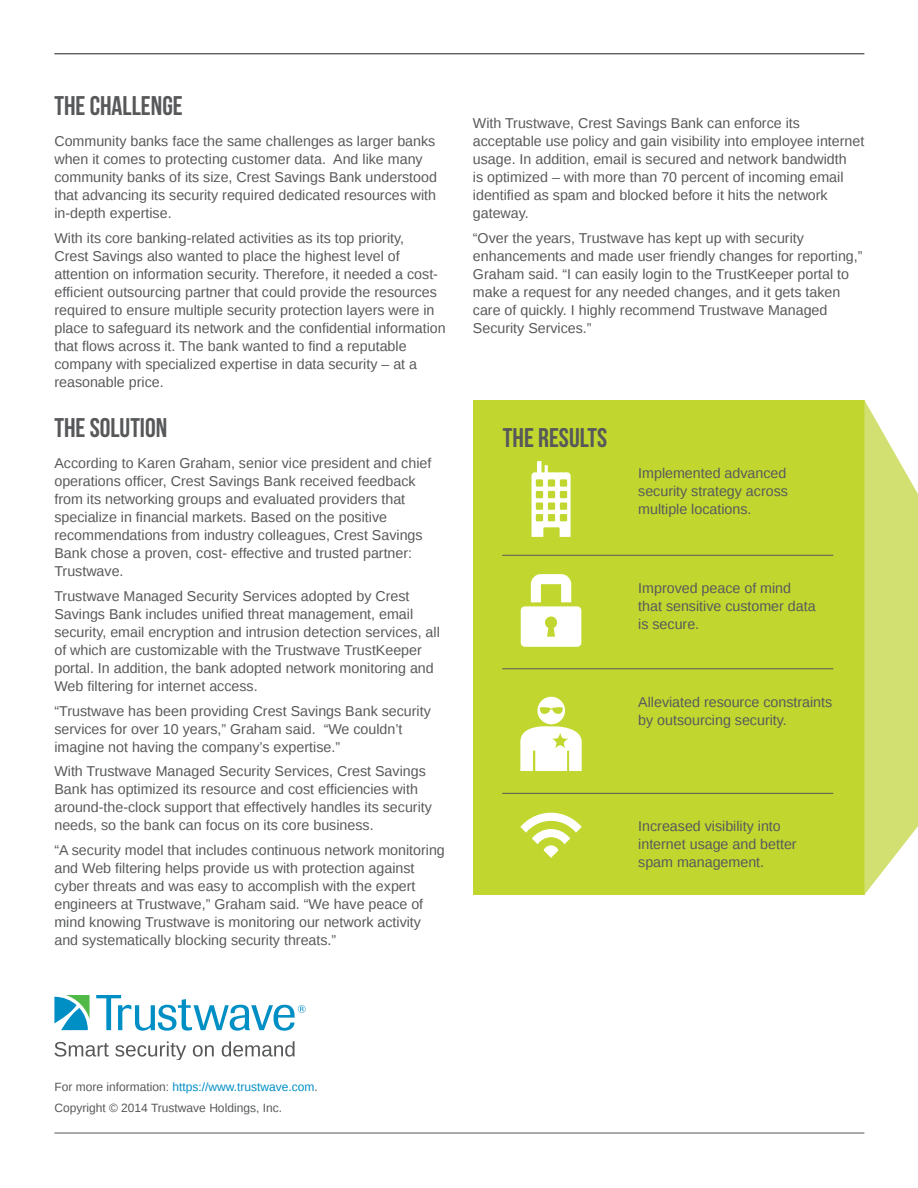
<style>
.page{position:relative;width:918px;height:1188px;background:#fff}
.page>*{position:absolute;margin:0;border:0;box-sizing:border-box;transform-origin:0 0}
.Body_copy{font:27px "Bebas Neue";color:#57585a}
.Body_copy-2{font:14.25px/18px "Liberation Sans";color:#58595b}
.t1{font:12px/21.1px "Liberation Sans";color:#58595b}
.s1{color:#008fc5}
</style>
<div class="page">
<hr style="left:54px;top:53px;width:810px;height:1px;background:#231f20">
<svg style="left:96px;top:995px;width:210px;height:36px"></svg>
<svg style="left:54px;top:995px;width:36px;height:35px"></svg>
<svg style="left:54px;top:1042px;width:55px;height:15px"></svg>
<svg style="left:115px;top:1041px;width:71px;height:18px"></svg>
<svg style="left:193px;top:1045px;width:21px;height:12px"></svg>
<svg style="left:222px;top:1041px;width:73px;height:16px"></svg>
<hr style="left:54px;top:1133px;width:810px;height:1px;background:#57585a">
<div style="left:473px;top:400px;width:391px;height:495px;background:#c1d72f"></div>
<svg style="left:864px;top:400px;width:54px;height:495px;background:#d7e482"></svg>
<svg style="left:521px;top:574px;width:60px;height:73px"></svg>
<svg style="left:532px;top:461px;width:39px;height:76px"></svg>
<hr style="left:502px;top:555px;width:331px;height:1px;background:#57585a">
<hr style="left:502px;top:668px;width:331px;height:1px;background:#57585a">
<hr style="left:502px;top:793px;width:331px;height:1px;background:#57585a">
<svg style="left:520px;top:697px;width:62px;height:73px"></svg>
<svg style="left:520px;top:813px;width:62px;height:45px"></svg>
<p class="Body_copy" style="left:54px;top:91px;width:130px">THE CHALLENGE</p>
<p class="Body_copy-2" style="left:54px;top:133px;width:384px">Community banks face the same challenges as larger banks when it comes to protecting customer data. And like many community banks of its size, Crest Savings Bank understood that advancing its security required dedicated resources with in-depth expertise.</p>
<p class="Body_copy-2" style="left:54px;top:230px;width:393px">With its core banking-related activities as its top priority,<br>Crest Savings also wanted to place the highest level of attention on information security. Therefore, it needed a cost&shy;efficient outsourcing partner that could provide the resources required to ensure multiple security protection layers were in place to safeguard its network and the confidential information that flows across it. The bank wanted to find a reputable company with specialized expertise in data security – at a reasonable price.</p>
<p class="Body_copy" style="left:54px;top:412px;width:114px">THE SOLUTION</p>
<p class="Body_copy-2" style="left:54px;top:455px;width:378px">According to Karen Graham, senior vice president and chief operations officer, Crest Savings Bank received feedback from its networking groups and evaluated providers that specialize in financial markets. Based on the positive recommendations from industry colleagues, Crest Savings Bank chose a proven, cost- effective and trusted partner:<br>Trustwave.</p>
<p class="Body_copy-2" style="left:54px;top:587px;width:387px">Trustwave Managed Security Services adopted by Crest Savings Bank includes unified threat management, email security, email encryption and intrusion detection services, all of which are customizable with the Trustwave TrustKeeper portal. In addition, the bank adopted network monitoring and Web filtering for internet access.</p>
<p class="Body_copy-2" style="left:54px;top:702px;width:378px">“Trustwave has been providing Crest Savings Bank security services for over 10 years,” Graham said. “We couldn’t imagine not having the company’s expertise.”</p>
<p class="Body_copy-2" style="left:54px;top:763px;width:379px">With Trustwave Managed Security Services, Crest Savings Bank has optimized its resource and cost efficiencies with around-the-clock support that effectively handles its security needs, so the bank can focus on its core business.</p>
<p class="Body_copy-2" style="left:54px;top:842px;width:392px">“A security model that includes continuous network monitoring and Web filtering helps provide us with protection against cyber threats and was easy to accomplish with the expert engineers at Trustwave,” Graham said. “We have peace of mind knowing Trustwave is monitoring our network activity and systematically blocking security threats.”</p>
<p class="Body_copy-2" style="left:473px;top:115px;width:393px">With Trustwave, Crest Savings Bank can enforce its acceptable use policy and gain visibility into employee internet usage. In addition, email is secured and network bandwidth<br>is optimized – with more than 70 percent of incoming email identified as spam and blocked before it hits the network gateway.</p>
<p class="Body_copy-2" style="left:473px;top:230px;width:391px">“Over the years, Trustwave has kept up with security enhancements and made user friendly changes for reporting,” Graham said. “I can easily login to the TrustKeeper portal to make a request for any needed changes, and it gets taken care of quickly. I highly recommend Trustwave Managed Security Services.”</p>
<p class="Body_copy" style="left:503px;top:423px;width:106px">THE RESULTS</p>
<p class="Body_copy-2" style="left:638px;top:464px;width:151px;text-align:justify">Implemented advanced security strategy across multiple locations.</p>
<p class="Body_copy-2" style="left:638px;top:579px;width:179px">Improved peace of mind that sensitive customer data is secure.</p>
<p class="Body_copy-2" style="left:638px;top:693px;width:196px">Alleviated resource constraints by outsourcing security.</p>
<p class="Body_copy-2" style="left:638px;top:817px;width:160px">Increased visibility into internet usage and better spam management.</p>
<p class="t1" style="left:54px;top:1077px;width:265px">For more information: <span class="s1">https://www.trustwave.com</span>.<br>Copyright © 2014 Trustwave Holdings, Inc.</p>
</div>
